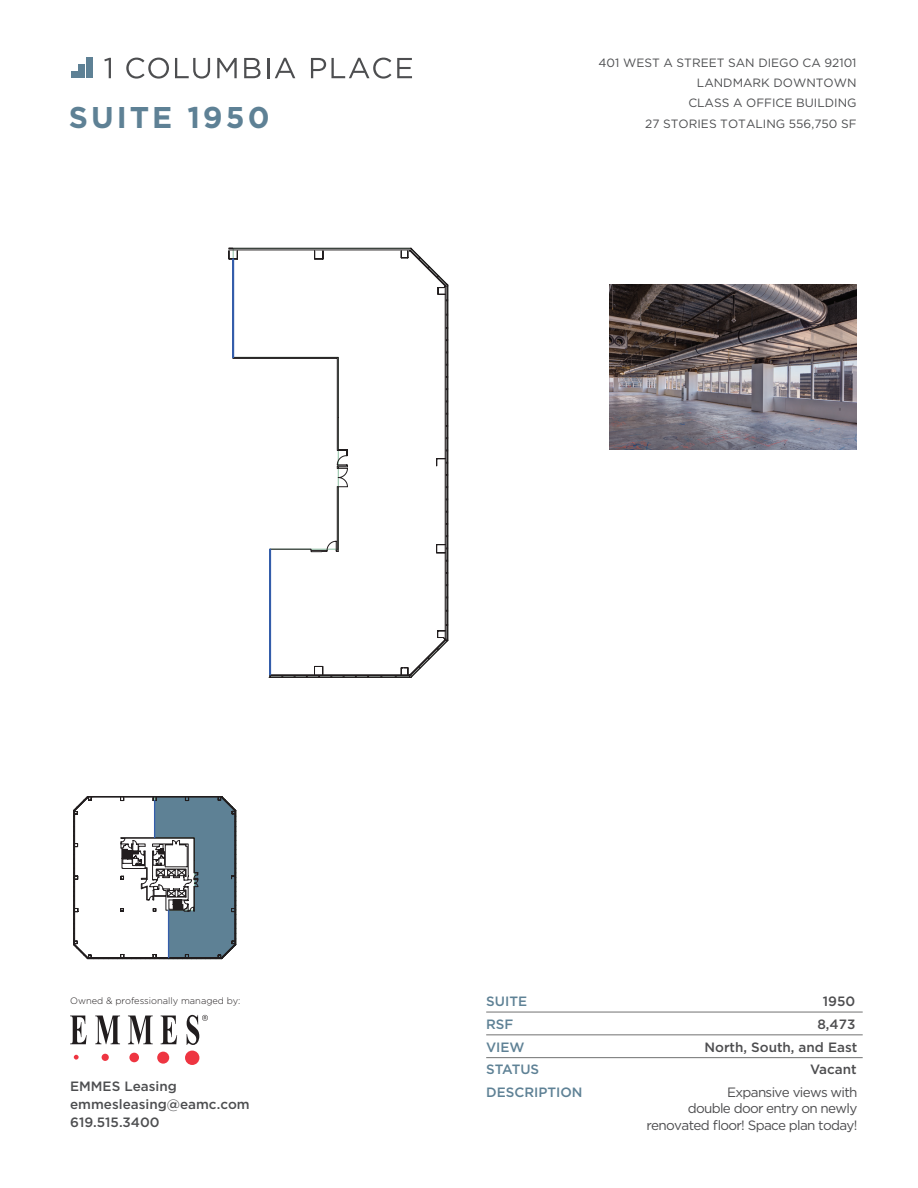
<style>
.page{position:relative;width:918px;height:1188px;background:#fff}
.page>*{position:absolute;margin:0;border:0;box-sizing:border-box;transform-origin:0 0}
.t1{font:700 30px "Gotham";letter-spacing:.1em;color:#5e8195}
.t2{font:13.5px/16.2px "Gotham";letter-spacing:-.05em;color:#4d4d4f;text-align:right}
.t3{font:500 13.5px/18px "Gotham";color:#4d4e50}
.t4{font:500 13.5px "Gotham";color:#4d4d4f}
.t5{font:500 13.5px "Gotham";color:#5e8195}
.t6{font:12px/20.4px "Gotham";color:#4d4e50;text-align:right}
.t7{font:300 9.3px "Gotham";color:#211d1e}
</style>
<div class="page">
<svg style="left:104px;top:58px;width:7px;height:20px"></svg>
<svg style="left:126px;top:58px;width:43px;height:21px"></svg>
<svg style="left:175px;top:58px;width:35px;height:21px"></svg>
<svg style="left:217px;top:58px;width:20px;height:20px"></svg>
<svg style="left:244px;top:58px;width:17px;height:20px"></svg>
<hr style="left:267px;top:58px;width:2px;height:20px;background:#4d4e50">
<svg style="left:275px;top:58px;width:20px;height:20px"></svg>
<svg style="left:311px;top:58px;width:80px;height:21px"></svg>
<svg style="left:397px;top:58px;width:15px;height:20px"></svg>
<div style="left:86px;top:64px;width:6px;height:7px;background:#5e8195"></div>
<div style="left:86px;top:57px;width:6px;height:7px;background:#5e8195"></div>
<div style="left:79px;top:64px;width:6px;height:7px;background:#5e8195"></div>
<svg style="left:79px;top:72px;width:13px;height:6px"></svg>
<div style="left:71px;top:72px;width:7px;height:6px;background:#5e8195"></div>
<hr style="left:486px;top:1012px;width:377px;height:1px;background:#717272">
<hr style="left:486px;top:1035px;width:377px;height:1px;background:#717272">
<hr style="left:486px;top:1057px;width:377px;height:1px;background:#717272">
<svg style="left:70px;top:1016px;width:17px;height:28px"></svg>
<svg style="left:95px;top:1016px;width:25px;height:28px"></svg>
<svg style="left:128px;top:1016px;width:25px;height:28px"></svg>
<svg style="left:161px;top:1016px;width:16px;height:28px"></svg>
<div style="left:185px;top:1051px;width:14px;height:14px;background:#ee3541;border-radius:50%"></div>
<div style="left:157px;top:1052px;width:12px;height:12px;background:#ee3541;border-radius:50%"></div>
<div style="left:129px;top:1053px;width:10px;height:9px;background:#ee3541;border-radius:50%"></div>
<div style="left:102px;top:1054px;width:7px;height:7px;background:#ee3541;border-radius:50%"></div>
<svg style="left:74px;top:1055px;width:5px;height:5px"></svg>
<svg style="left:187px;top:1015px;width:21px;height:30px"></svg>
<svg style="left:73px;top:796px;width:163px;height:163px"></svg>
<div style="left:168px;top:910px;width:1px;height:48px;border:1px solid #345daa"></div>
<div style="left:154px;top:801px;width:1px;height:37px;border:1px solid #345daa"></div>
<svg style="left:228px;top:250px;width:218px;height:425px"></svg>
<div style="left:270px;top:549px;width:1px;height:126px;border:1px solid #345daa"></div>
<div style="left:233px;top:259px;width:1px;height:98px;border:1px solid #345daa"></div>
<img style="left:609px;top:285px;width:248px;height:165px">
<h1 class="t1" style="left:69px;top:97px;width:202px">SUITE 1950</h1>
<p class="t6" style="left:599px;top:52px;width:260px">401 WEST A STREET SAN DIEGO CA 92101<br>LANDMARK DOWNTOWN<br>CLASS A OFFICE BUILDING</p>
<p class="t6" style="left:645px;top:113px;width:213px">27 STORIES TOTALING 556,750 SF</p>
<p class="t5" style="left:486px;top:992px;width:42px">SUITE</p>
<p class="t4" style="left:823px;top:992px;width:34px">1950</p>
<p class="t5" style="left:486px;top:1015px;width:29px">RSF</p>
<p class="t4" style="left:817px;top:1015px;width:39px">8,473</p>
<p class="t5" style="left:486px;top:1038px;width:40px">VIEW</p>
<p class="t4" style="left:704px;top:1038px;width:154px">North, South, and East</p>
<p class="t5" style="left:486px;top:1061px;width:55px">STATUS</p>
<p class="t4" style="left:810px;top:1061px;width:48px">Vacant</p>
<p class="t5" style="left:486px;top:1084px;width:98px">DESCRIPTION</p>
<p class="t7" style="left:70px;top:995px;width:172px">Owned &amp; professionally managed by:</p>
<p class="t3" style="left:70px;top:1077px;width:181px">EMMES Leasing emmesleasing@eamc.com<br>619.515.3400</p>
<p class="t2" style="left:646px;top:1084px;width:213px">Expansive views with<br>double door entry on newly renovated floor! Space plan today!</p>
</div>
